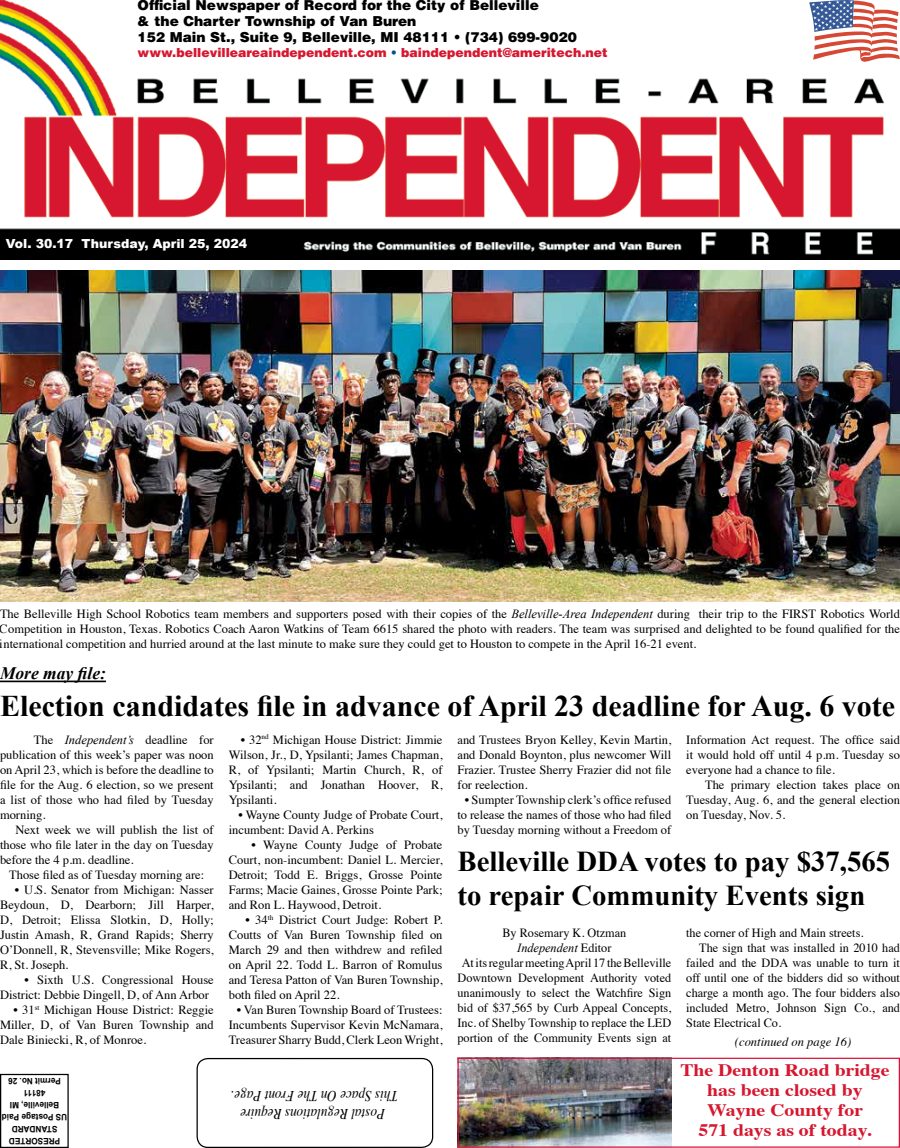
<style>
.page{position:relative;width:900px;height:1148px;background:#fff}
.page>*{position:absolute;margin:0;border:0;box-sizing:border-box;transform-origin:0 0}
.t1{font:700 30px "Times New Roman";color:#000}
.t2{font:700 28.75px/34.5px "Times New Roman";color:#000}
.t3{font:700 17.5px/20px "Times";color:#d7162f;text-align:center;scale:1.13 1}
.t4{font:italic 700 17.5px "Times New Roman";color:#000}
.t5{font:italic 15px/18px "Times";color:#000;text-align:center;scale:.88 1}
.t6{font:900 13.75px/16.2px "Helvetica LT Pro";color:#000}
.t7{font:12.5px/15px "Times";color:#000;text-align:justify}
.t8{font:900 12.5px "Helvetica LT Pro";color:#d7162f}
.t9{font:900 12.5px "Arial";color:#fff}
.t10{font:italic 12.5px "Times";color:#000}
.t11{font:italic 12.5px "Times New Roman";color:#000}
.t12{font:700 8.75px/12px "Arial";color:#000;text-align:center;scale:.94 1}
.s1{color:#084c8c}
.s2{font-family:"Times New Roman";font-style:italic}
.s3{font-family:"Times";font-style:normal}
</style>
<div class="page">
<img style="left:0;top:0;width:900px;height:260px">
<div style="left:0;top:1073px;width:69px;height:75px;border:1px solid #000"></div>
<div style="left:197px;top:1057px;width:236px;height:91px;border:1px solid #000;border-radius:11px"></div>
<div style="left:126px;top:19px;width:531px;height:49px;background:#fff"></div>
<svg style="left:809px;top:0;width:91px;height:62px"></svg>
<img style="left:460px;top:1059px;width:211px;height:86px">
<div style="left:458px;top:1057px;width:442px;height:90px;border:1px solid #d71238"></div>
<img style="left:0;top:271px;width:900px;height:330px">
<hr style="left:0;top:680px;width:106px;height:2px;background:#000">
<p class="t6" style="left:138px;top:-3px;width:441px">Official Newspaper of Record for the City of Belleville<br>&amp; the Charter Township of Van Buren<br>152 Main St., Suite 9, Belleville, MI 48111 • (734) 699-9020</p>
<p class="t8" style="left:138px;top:45px;width:472px">www.bellevilleareaindependent.com <span class="s1">•</span> baindependent@ameritech.net</p>
<p class="t9" style="left:6px;top:235px;width:243px">Vol. 30.17 Thursday, April 25, 2024</p>
<p class="t7" style="left:0;top:605px;width:902px">The Belleville High School Robotics team members and supporters posed with their copies of the <span class="s2">Belleville-Area Independent</span> during their trip to the FIRST Robotics World Competition in Houston, Texas. Robotics Coach Aaron Watkins of Team 6615 shared the photo with readers. The team was surprised and delighted to be found qualified for the international competition and hurried around at the last minute to make sure they could get to Houston to compete in the April 16-21 event.</p>
<h3 class="t4" style="left:0;top:661px;width:107px">More may file:</h3>
<h1 class="t1" style="left:0;top:684px;width:897px">Election candidates file in advance of April 23 deadline for Aug. 6 vote</h1>
<p class="t7" style="left:229px;top:731px;width:215px;text-indent:12px">• 32<sup>nd</sup> Michigan House District: Jimmie Wilson, Jr., D, Ypsilanti; James Chapman, R, of Ypsilanti; Martin Church, R, of Ypsilanti; and Jonathan Hoover, R, Ypsilanti.</p>
<p class="t7" style="left:229px;top:806px;width:215px;text-indent:10px">• Wayne County Judge of Probate Court, incumbent: David A. Perkins</p>
<p class="t7" style="left:229px;top:836px;width:215px;text-indent:23px">• Wayne County Judge of Probate Court, non-incumbent: Daniel L. Mercier, Detroit; Todd E. Briggs, Grosse Pointe Farms; Macie Gaines, Grosse Pointe Park; and Ron L. Haywood, Detroit.</p>
<p class="t7" style="left:229px;top:911px;width:215px;text-indent:17px">• 34<sup>th</sup> District Court Judge: Robert P.<br>Coutts of Van Buren Township filed on March 29 and then withdrew and refiled on April 22. Todd L. Barron of Romulus and Teresa Patton of Van Buren Township, both filed on April 22.</p>
<p class="t7" style="left:229px;top:1001px;width:215px;text-indent:8px">• Van Buren Township Board of Trustees:<br>Incumbents Supervisor Kevin McNamara, Treasurer Sharry Budd, Clerk Leon Wright,</p>
<p class="t7" style="left:0;top:731px;width:215px;text-indent:34px">The <span class="s2">Independent’s</span> deadline for publication of this week’s paper was noon on April 23, which is before the deadline to file for the Aug. 6 election, so we present a list of those who had filed by Tuesday morning.</p>
<p class="t7" style="left:0;top:821px;width:215px;text-indent:15px">Next week we will publish the list of those who file later in the day on Tuesday before the 4 p.m. deadline.</p>
<p class="t7" style="left:9px;top:866px;width:197px">Those filed as of Tuesday morning are:</p>
<p class="t7" style="left:0;top:881px;width:215px;text-indent:15px">• U.S. Senator from Michigan: Nasser Beydoun, D, Dearborn; Jill Harper, D, Detroit; Elissa Slotkin, D, Holly; Justin Amash, R, Grand Rapids; Sherry O’Donnell, R, Stevensville; Mike Rogers, R, St. Joseph.</p>
<p class="t7" style="left:0;top:971px;width:215px;text-indent:25px">• Sixth U.S. Congressional House<br>District: Debbie Dingell, D, of Ann Arbor</p>
<p class="t7" style="left:0;top:1001px;width:215px;text-indent:13px">• 31<sup>st</sup> Michigan House District: Reggie Miller, D, of Van Buren Township and Dale Biniecki, R, of Monroe.</p>
<p class="t7" style="left:686px;top:731px;width:215px">Information Act request. The office said it would hold off until 4 p.m. Tuesday so everyone had a chance to file.</p>
<p class="t7" style="left:686px;top:776px;width:215px;text-indent:19px">The primary election takes place on Tuesday, Aug. 6, and the general election on Tuesday, Nov. 5.</p>
<p class="t7" style="left:458px;top:731px;width:215px">and Trustees Bryon Kelley, Kevin Martin, and Donald Boynton, plus newcomer Will Frazier. Trustee Sherry Frazier did not file for reelection.</p>
<p class="t7" style="left:458px;top:791px;width:215px;text-align:center">• Sumpter Township clerk’s office refused to release the names of those who had filed by Tuesday morning without a Freedom of</p>
<h2 class="t2" style="left:458px;top:843px;width:434px">Belleville DDA votes to pay $37,565 to repair Community Events sign</h2>
<p class="t7" style="left:686px;top:924px;width:179px">the corner of High and Main streets.</p>
<p class="t7" style="left:699px;top:939px;width:202px">The sign that was installed in 2010 had</p>
<p class="t7" style="left:686px;top:954px;width:215px">failed and the DDA was unable to turn it</p>
<p class="t7" style="left:686px;top:969px;width:215px">off until one of the bidders did so without</p>
<p class="t7" style="left:686px;top:984px;width:215px">charge a month ago. The four bidders also</p>
<p class="t7" style="left:686px;top:999px;width:215px">included Metro, Johnson Sign Co., and</p>
<p class="t7" style="left:686px;top:1014px;width:96px">State Electrical Co.</p>
<p class="t7" style="left:502px;top:924px;width:125px">By Rosemary K. Otzman</p>
<p class="t11" style="left:517px;top:939px;width:96px">Independent <span class="s3">Editor</span></p>
<p class="t7" style="left:457px;top:954px;width:215px;text-align:center">At its regular meeting April 17 the Belleville Downtown Development Authority voted unanimously to select the Watchfire Sign bid of $37,565 by Curb Appeal Concepts, Inc. of Shelby Township to replace the LED portion of the Community Events sign at</p>
<p class="t10" style="left:735px;top:1031px;width:118px">(continued on page 16)</p>
<h3 class="t3" style="left:680px;top:1058px;width:187px">The Denton Road bridge has been closed by<br>Wayne County for<br>571 days as of today.</h3>
<p class="t12" style="left:67px;top:1147px;width:71px;rotate:180deg">PRESORTED<br>STANDARD<br>US Postage Paid<br>Belleville, MI<br>48111<br>Permit No. 26</p>
<p class="t5" style="left:398px;top:1121px;width:191px;rotate:180deg">Postal Regulations Require<br>This Space On The Front Page.</p>
</div>
